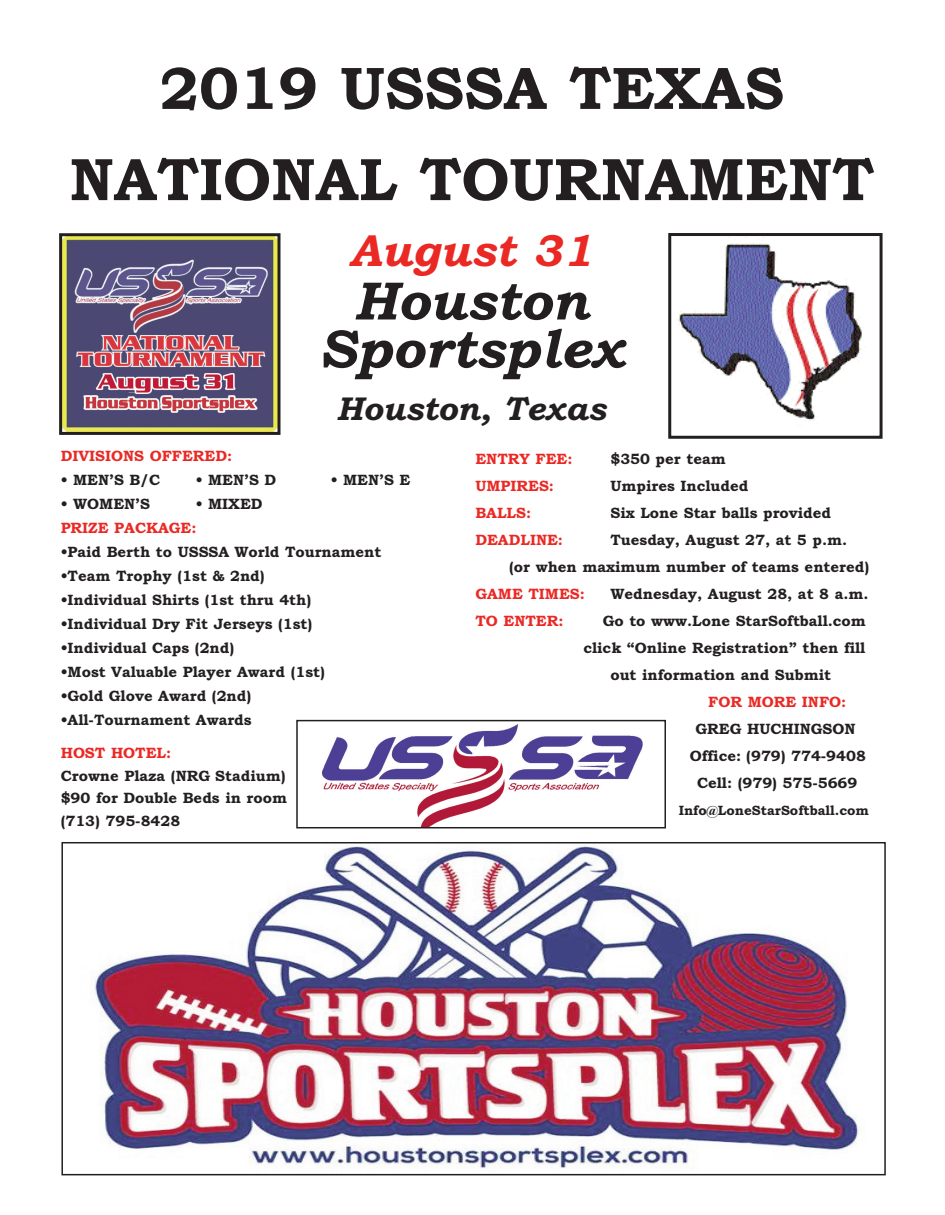
<style>
.page{position:relative;width:945px;height:1215px;background:#fff}
.page>*{position:absolute;margin:0;border:0;box-sizing:border-box;transform-origin:0 0}
.t1{font:700 60px/91.2px "Bookman Old Style";color:#231f20;text-align:center}
.t2{font:italic 700 54px/48px "Bookman Old Style";color:#231f20;text-align:center}
.t3{font:italic 700 45px "Bookman Old Style";color:#ea2924}
.t4{font:italic 700 33px "Bookman Old Style";color:#231f20}
.t5{font:700 15px/27px "Bookman Old Style";color:#231f20;text-align:justify}
.t6{font:700 15px "Bookman Old Style";color:#ea2924}
.t7{font:700 13.5px "Bookman Old Style";color:#231f20}
</style>
<div class="page">
<img style="left:91px;top:845px;width:771px;height:323px">
<div style="left:61px;top:842px;width:825px;height:333px;border:2px solid #231f20"></div>
<img style="left:677px;top:237px;width:186px;height:184px">
<div style="left:668px;top:233px;width:215px;height:206px;border:3px solid #231f20"></div>
<img style="left:322px;top:724px;width:321px;height:101px">
<div style="left:296px;top:720px;width:370px;height:108px;border:2px solid #231f20"></div>
<img style="left:63px;top:237px;width:214px;height:194px">
<div style="left:59px;top:233px;width:222px;height:202px;border:3px solid #231f20"></div>
<h1 class="t1" style="left:69px;top:43px;width:806px">2019 USSSA TEXAS<br>NATIONAL TOURNAMENT</h1>
<h3 class="t3" style="left:349px;top:224px;width:245px">August 31</h3>
<h2 class="t2" style="left:318px;top:277px;width:307px">Houston<br>Sportsplex</h2>
<h3 class="t4" style="left:337px;top:389px;width:271px">Houston, Texas</h3>
<p class="t6" style="left:61px;top:447px;width:173px">DIVISIONS OFFERED:</p>
<p class="t5" style="left:61px;top:466px;width:101px">• MEN’S B/C</p>
<p class="t5" style="left:196px;top:466px;width:82px">• MEN’S D</p>
<p class="t5" style="left:331px;top:466px;width:81px">• MEN’S E</p>
<p class="t5" style="left:61px;top:490px;width:91px">• WOMEN’S</p>
<p class="t5" style="left:196px;top:490px;width:68px">• MIXED</p>
<p class="t6" style="left:61px;top:519px;width:137px">PRIZE PACKAGE:</p>
<p class="t5" style="left:61px;top:538px;width:322px">•Paid Berth to USSSA World Tournament</p>
<p class="t5" style="left:61px;top:562px;width:205px">•Team Trophy (1st &amp; 2nd)</p>
<p class="t5" style="left:61px;top:586px;width:252px">•Individual Shirts (1st thru 4th)</p>
<p class="t5" style="left:61px;top:610px;width:253px">•Individual Dry Fit Jerseys (1st)</p>
<p class="t5" style="left:61px;top:634px;width:175px">•Individual Caps (2nd)</p>
<p class="t5" style="left:61px;top:658px;width:266px">•Most Valuable Player Award (1st)</p>
<p class="t5" style="left:61px;top:682px;width:192px">•Gold Glove Award (2nd)</p>
<p class="t5" style="left:61px;top:706px;width:193px">•All-Tournament Awards</p>
<p class="t6" style="left:61px;top:744px;width:112px">HOST HOTEL:</p>
<p class="t5" style="left:61px;top:764px;width:228px;line-height:22.5px">Crowne Plaza (NRG Stadium) $90 for Double Beds in room (713) 795-8428</p>
<p class="t6" style="left:475px;top:450px;width:99px">ENTRY FEE:</p>
<p class="t5" style="left:610px;top:445px;width:117px">$350 per team</p>
<p class="t6" style="left:475px;top:477px;width:80px">UMPIRES:</p>
<p class="t5" style="left:610px;top:472px;width:139px">Umpires Included</p>
<p class="t6" style="left:475px;top:504px;width:57px">BALLS:</p>
<p class="t5" style="left:610px;top:499px;width:222px">Six Lone Star balls provided</p>
<p class="t6" style="left:475px;top:531px;width:89px">DEADLINE:</p>
<p class="t5" style="left:509px;top:526px;width:362px;text-indent:101px">Tuesday, August 27, at 5 p.m. (or when maximum number of teams entered)</p>
<p class="t6" style="left:475px;top:585px;width:111px">GAME TIMES:</p>
<p class="t5" style="left:610px;top:580px;width:260px">Wednesday, August 28, at 8 a.m.</p>
<p class="t6" style="left:475px;top:612px;width:90px">TO ENTER:</p>
<p class="t5" style="left:603px;top:607px;width:265px">Go to www.Lone StarSoftball.com</p>
<p class="t5" style="left:583px;top:634px;width:283px">click “Online Registration” then fill</p>
<p class="t5" style="left:610px;top:661px;width:222px">out information and Submit</p>
<p class="t6" style="left:708px;top:693px;width:140px">FOR MORE INFO:</p>
<p class="t5" style="left:690px;top:715px;width:178px;text-align:center">GREG HUCHINGSON<br>Office: (979) 774-9408<br>Cell: (979) 575-5669</p>
<p class="t7" style="left:679px;top:802px;width:192px">Info@LoneStarSoftball.com</p>
</div>
